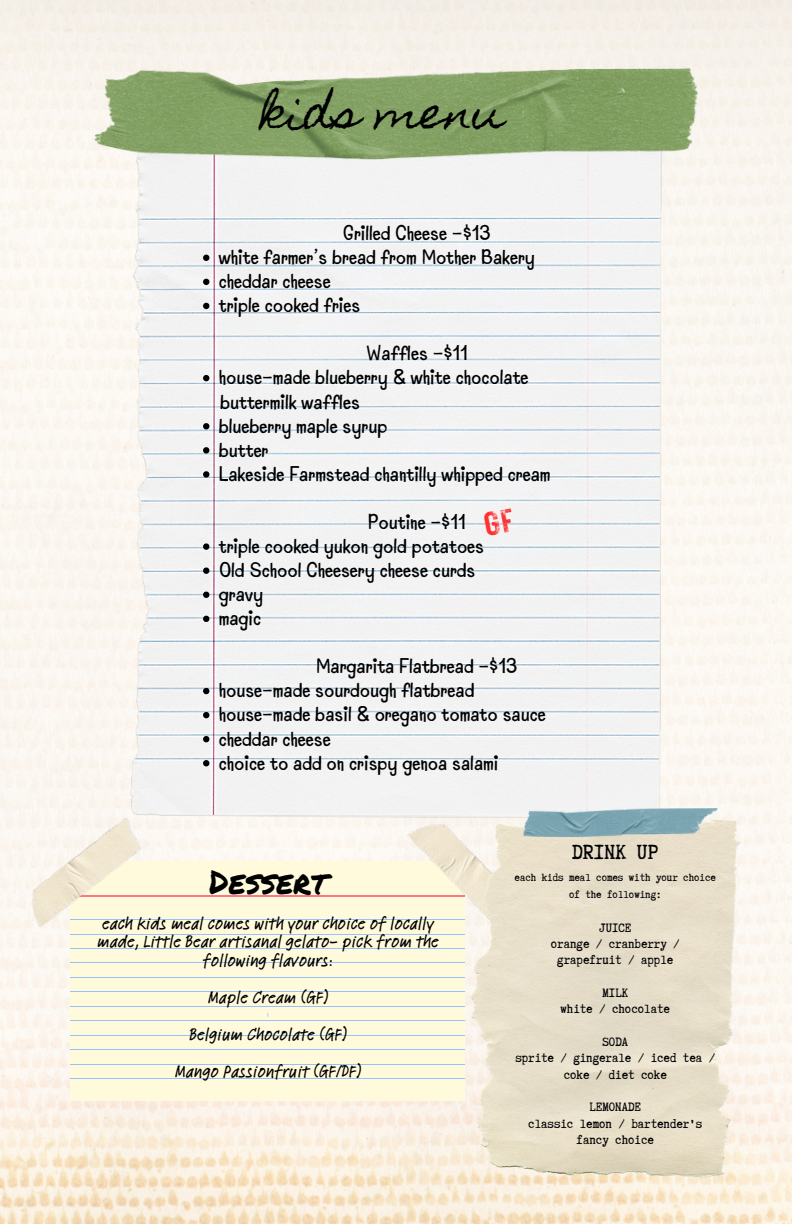
<style>
.page{position:relative;width:792px;height:1224px;background:#fff}
.page>*{position:absolute;margin:0;border:0;box-sizing:border-box;transform-origin:0 0}
.t1{font:44px "Homemade Apple";color:#000}
.t2{font:32.8px "Permanent Marker";color:#000}
.t3{font:24.2px "Truetypewriter Polygl OTT";color:#000}
.t4{font:22px "Good Friend";color:#000}
.t5{font:500 18.2px/18.4px "Feltpen Com";color:#000;text-align:center}
.t6{font:14.6px/16.4px "Truetypewriter Polygl OTT";color:#000;text-align:center}
.t7{font:12.2px/17px "Truetypewriter Polygl OTT";color:#000;text-align:center}
</style>
<div class="page">
<img style="left:0;top:0;width:792px;height:1224px">
<img style="left:130px;top:159px;width:532px;height:659px">
<svg style="left:203px;top:255px;width:6px;height:6px"></svg>
<svg style="left:203px;top:279px;width:6px;height:6px"></svg>
<svg style="left:203px;top:303px;width:6px;height:6px"></svg>
<svg style="left:203px;top:375px;width:6px;height:6px"></svg>
<svg style="left:203px;top:423px;width:6px;height:6px"></svg>
<svg style="left:203px;top:447px;width:6px;height:7px"></svg>
<svg style="left:203px;top:471px;width:6px;height:7px"></svg>
<svg style="left:203px;top:543px;width:6px;height:7px"></svg>
<svg style="left:203px;top:568px;width:6px;height:6px"></svg>
<svg style="left:203px;top:592px;width:6px;height:6px"></svg>
<svg style="left:203px;top:616px;width:6px;height:6px"></svg>
<svg style="left:203px;top:688px;width:6px;height:6px"></svg>
<svg style="left:203px;top:712px;width:6px;height:6px"></svg>
<svg style="left:203px;top:736px;width:6px;height:6px"></svg>
<svg style="left:203px;top:760px;width:6px;height:6px"></svg>
<div style="left:70px;top:861px;width:395px;height:239px;background:#fffadc"></div>
<hr style="left:70px;top:919px;width:395px;height:1px;background:#95c2f9">
<hr style="left:70px;top:934px;width:395px;height:1px;background:#95c2f9">
<hr style="left:70px;top:948px;width:395px;height:1px;background:#95c2f9">
<hr style="left:70px;top:963px;width:395px;height:1px;background:#95c2f9">
<hr style="left:70px;top:977px;width:395px;height:1px;background:#95c2f9">
<hr style="left:70px;top:992px;width:395px;height:1px;background:#95c2f9">
<hr style="left:70px;top:1006px;width:395px;height:1px;background:#95c2f9">
<hr style="left:70px;top:1021px;width:395px;height:1px;background:#95c2f9">
<hr style="left:70px;top:1035px;width:395px;height:1px;background:#95c2f9">
<hr style="left:70px;top:1050px;width:395px;height:1px;background:#95c2f9">
<hr style="left:70px;top:1064px;width:395px;height:1px;background:#95c2f9">
<hr style="left:70px;top:1079px;width:395px;height:1px;background:#95c2f9">
<hr style="left:70px;top:896px;width:395px;height:1px;background:#fc778a">
<img style="left:17px;top:817px;width:134px;height:112px">
<img style="left:406px;top:809px;width:117px;height:128px">
<img style="left:94px;top:57px;width:604px;height:102px">
<img style="left:468px;top:815px;width:277px;height:366px">
<img style="left:523px;top:809px;width:195px;height:28px">
<svg style="left:483px;top:508px;width:32px;height:28px"></svg>
<p class="t1" style="left:261px;top:87px;width:245px">kids menu</p>
<p class="t4" style="left:343px;top:220px;width:149px">Grilled Cheese -$13</p>
<p class="t4" style="left:219px;top:244px;width:318px">white farmer’s bread from Mother Bakery</p>
<p class="t4" style="left:219px;top:268px;width:113px">cheddar cheese</p>
<p class="t4" style="left:219px;top:292px;width:143px">triple cooked fries</p>
<p class="t4" style="left:366px;top:340px;width:103px">Waffles -$11</p>
<p class="t4" style="left:219px;top:364px;width:311px">house-made blueberry &amp; white chocolate</p>
<p class="t4" style="left:220px;top:389px;width:141px">buttermilk waffles</p>
<p class="t4" style="left:219px;top:413px;width:170px">blueberry maple syrup</p>
<p class="t4" style="left:219px;top:437px;width:51px">butter</p>
<p class="t4" style="left:219px;top:461px;width:333px">Lakeside Farmstead chantilly whipped cream</p>
<p class="t4" style="left:368px;top:509px;width:99px">Poutine -$11</p>
<p class="t4" style="left:219px;top:533px;width:267px">triple cooked yukon gold potatoes</p>
<p class="t4" style="left:219px;top:557px;width:258px">Old School Cheesery cheese curds</p>
<p class="t4" style="left:219px;top:581px;width:46px">gravy</p>
<p class="t4" style="left:219px;top:605px;width:44px">magic</p>
<p class="t4" style="left:316px;top:653px;width:202px">Margarita Flatbread -$13</p>
<p class="t4" style="left:219px;top:677px;width:257px">house-made sourdough flatbread</p>
<p class="t4" style="left:219px;top:701px;width:328px">house-made basil &amp; oregano tomato sauce</p>
<p class="t4" style="left:219px;top:725px;width:113px">cheddar cheese</p>
<p class="t4" style="left:219px;top:750px;width:281px">choice to add on crispy genoa salami</p>
<p class="t2" style="left:209px;top:857px;width:119px">Dessert</p>
<p class="t5" style="left:97px;top:914px;width:343px">each kids meal comes with your choice of locally made, Little Bear artisanal gelato- pick from the following flavours:</p>
<p class="t5" style="left:208px;top:988px;width:122px">Maple Cream (GF)</p>
<p class="t5" style="left:189px;top:1025px;width:159px">Belgium Chocolate (GF)</p>
<p class="t5" style="left:175px;top:1062px;width:188px">Mango Passionfruit (GF/DF)</p>
<p class="t3" style="left:572px;top:839px;width:88px">DRINK UP</p>
<p class="t7" style="left:515px;top:869px;width:203px">each kids meal comes with your choice of the following:</p>
<p class="t6" style="left:599px;top:919px;width:34px">JUICE</p>
<p class="t6" style="left:551px;top:935px;width:130px">orange / cranberry /</p>
<p class="t6" style="left:557px;top:952px;width:117px">grapefruit / apple</p>
<p class="t6" style="left:602px;top:984px;width:27px">MILK</p>
<p class="t6" style="left:561px;top:1001px;width:111px">white / chocolate</p>
<p class="t6" style="left:602px;top:1033px;width:27px">SODA</p>
<p class="t6" style="left:515px;top:1050px;width:201px">sprite / gingerale / iced tea / coke / diet coke</p>
<p class="t6" style="left:590px;top:1099px;width:53px">LEMONADE</p>
<p class="t6" style="left:528px;top:1115px;width:175px">classic lemon / bartender's fancy choice</p>
</div>
